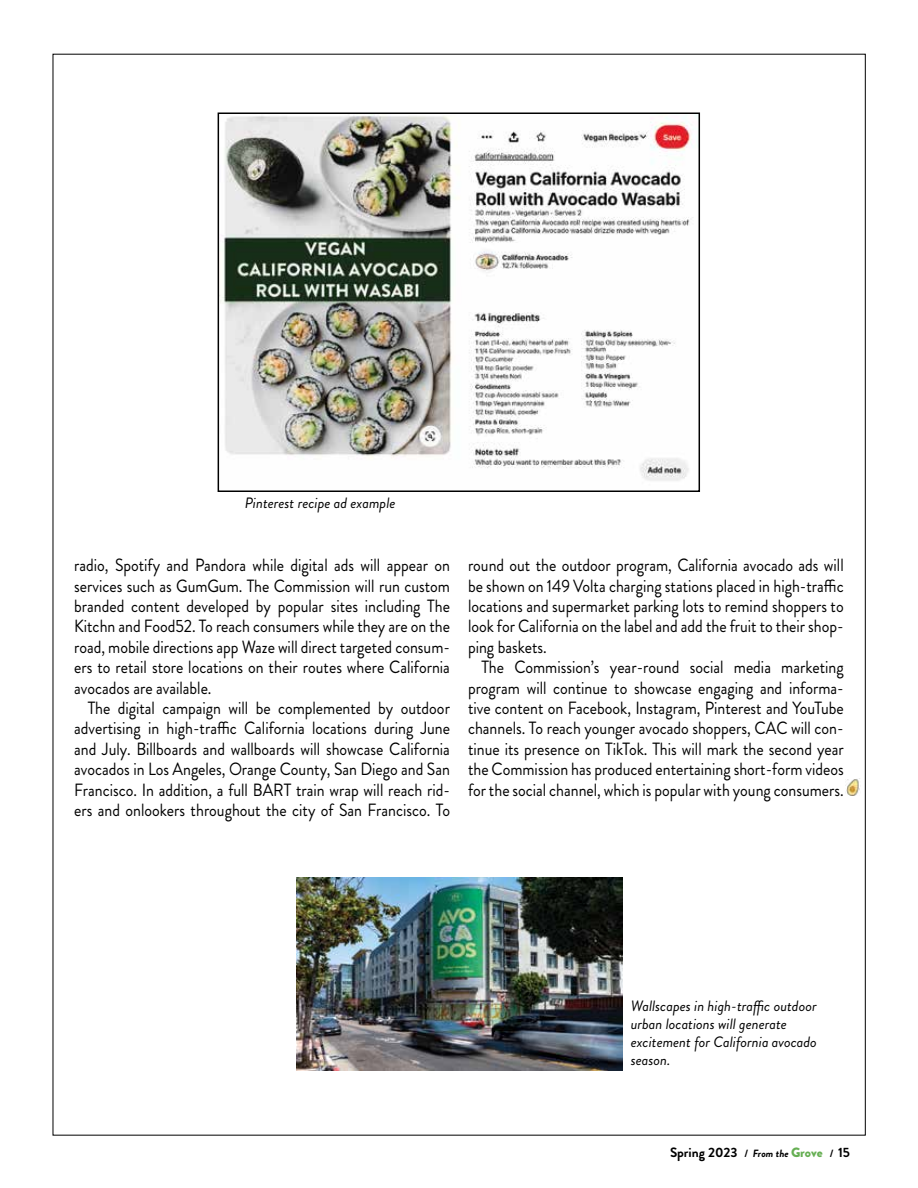
<style>
.page{position:relative;width:918px;height:1188px;background:#fff}
.page>*{position:absolute;margin:0;border:0;box-sizing:border-box;transform-origin:0 0}
.t1{font:17.7px/20.4px "Brandon Grotesque";color:#000;text-align:justify;scale:.9 1}
.t2{font:italic 15px/18px "Brandon Grotesque";color:#000}
.t3{font:700 13.5px "Brandon Grotesque";color:#000}
.s1{font-size:10.5px}
.s2{font-style:italic;font-size:10.5px}
.s3{font-weight:900;color:#66af53}
</style>
<div class="page">
<img style="left:221px;top:115px;width:476px;height:366px">
<div style="left:218px;top:112px;width:482px;height:380px;border:2px solid #000"></div>
<img style="left:845px;top:779px;width:15px;height:17px">
<img style="left:296px;top:878px;width:326px;height:192px">
<p class="t2" style="left:245px;top:495px;width:152px">Pinterest recipe ad example</p>
<p class="t1" style="left:74px;top:555px;width:419px">radio, Spotify and Pandora while digital ads will appear on services such as GumGum. The Commission will run custom branded content developed by popular sites including The Kitchn and Food52. To reach consumers while they are on the road, mobile directions app Waze will direct targeted consum&shy;ers to retail store locations on their routes where California avocados are available.</p>
<p class="t1" style="left:74px;top:698px;width:419px;text-indent:13px">The digital campaign will be complemented by outdoor advertising in high-traffic California locations during June and July. Billboards and wallboards will showcase California avocados in Los Angeles, Orange County, San Diego and San Francisco. In addition, a full BART train wrap will reach rid&shy;ers and onlookers throughout the city of San Francisco. To</p>
<p class="t1" style="left:468px;top:555px;width:419px">round out the outdoor program, California avocado ads will be shown on 149 Volta charging stations placed in high-traffic locations and supermarket parking lots to remind shoppers to look for California on the label and add the fruit to their shop&shy;ping baskets.</p>
<p class="t1" style="left:468px;top:657px;width:419px;text-indent:13px">The Commission’s year-round social media marketing program will continue to showcase engaging and informa&shy;tive content on Facebook, Instagram, Pinterest and YouTube channels. To reach younger avocado shoppers, CAC will con&shy;tinue its presence on TikTok. This will mark the second year the Commission has produced entertaining short-form videos for the social channel, which is popular with young consumers.</p>
<p class="t2" style="left:631px;top:997px;width:188px">Wallscapes in high-traffic outdoor urban locations will generate excitement for California avocado season.</p>
<p class="t3" style="left:670px;top:1143px;width:181px">Spring 2023 <span class="s1">/</span> <span class="s2">From the</span> <span class="s3">Grove</span> <span class="s1">/</span> 15</p>
</div>
